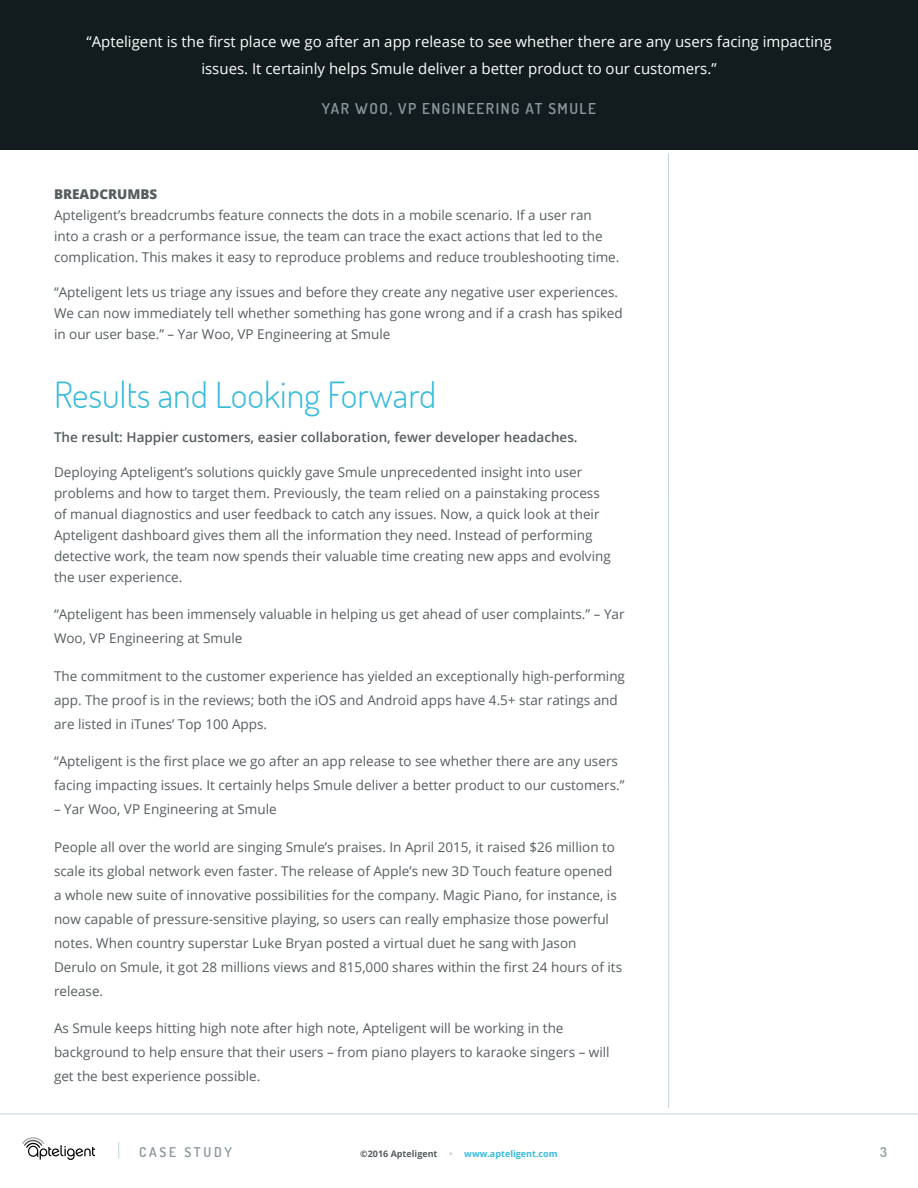
<style>
.page{position:relative;width:918px;height:1188px;background:#fff}
.page>*{position:absolute;margin:0;border:0;box-sizing:border-box;transform-origin:0 0}
.Paragraph_Style_1{font:300 36px "Dosis";color:#37bbdb}
.t1{font:15px/27px "Open Sans";color:#fff;text-align:center}
.t2{font:600 15px "Dosis";letter-spacing:.1em;color:#8a989e}
.Paragraph_Style_1-2{font:13.5px/24px "Open Sans";color:#565e61}
.Paragraph_Style_1-3{font:600 13.5px "Open Sans";color:#565e61}
.t3{font:600 13.5px "Dosis";letter-spacing:.2em;color:#8a989e}
.t4{font:700 9px "Open Sans";color:#37bbdb}
.t5{font:700 9px "Open Sans";color:#565e61}
.s1{font-weight:800}
.s2{color:#c3d4db}
</style>
<div class="page">
<hr style="left:0;top:1113px;width:918px;height:1px;background:#c3d4db">
<svg style="left:22px;top:1137px;width:73px;height:23px"></svg>
<svg style="left:118px;top:1142px;width:1px;height:16px"></svg>
<hr style="left:668px;top:153px;width:1px;height:955px;background:#c3d4db">
<div style="left:0;top:0;width:918px;height:149px;background:#121b1d"></div>
<p class="t1" style="left:86px;top:27px;width:747px">“Apteligent is the first place we go after an app release to see whether there are any users facing impacting issues. It certainly helps Smule deliver a better product to our customers.”</p>
<p class="t2" style="left:322px;top:99px;width:276px">YAR WOO, VP ENGINEERING AT SMULE</p>
<p class="Paragraph_Style_1-2" style="left:54px;top:184px;width:567px;line-height:21px"><span class="s1">BREADCRUMBS<br></span>Apteligent’s breadcrumbs feature connects the dots in a mobile scenario. If a user ran into a crash or a performance issue, the team can trace the exact actions that led to the complication. This makes it easy to reproduce problems and reduce troubleshooting time.</p>
<p class="Paragraph_Style_1-2" style="left:54px;top:281px;width:570px;line-height:21px">“Apteligent lets us triage any issues and before they create any negative user experiences.<br>We can now immediately tell whether something has gone wrong and if a crash has spiked in our user base.” – Yar Woo, VP Engineering at Smule</p>
<p class="Paragraph_Style_1" style="left:54px;top:371px;width:384px">Results and Looking Forward</p>
<p class="Paragraph_Style_1-3" style="left:54px;top:428px;width:525px">The result: Happier customers, easier collaboration, fewer developer headaches.</p>
<p class="Paragraph_Style_1-2" style="left:54px;top:461px;width:558px;line-height:21px">Deploying Apteligent’s solutions quickly gave Smule unprecedented insight into user problems and how to target them. Previously, the team relied on a painstaking process of manual diagnostics and user feedback to catch any issues. Now, a quick look at their Apteligent dashboard gives them all the information they need. Instead of performing detective work, the team now spends their valuable time creating new apps and evolving the user experience.</p>
<p class="Paragraph_Style_1-2" style="left:54px;top:602px;width:572px">“Apteligent has been immensely valuable in helping us get ahead of user complaints.” – Yar<br>Woo, VP Engineering at Smule</p>
<p class="Paragraph_Style_1-2" style="left:54px;top:664px;width:573px">The commitment to the customer experience has yielded an exceptionally high-performing app. The proof is in the reviews; both the iOS and Android apps have 4.5+ star ratings and are listed in iTunes’ Top 100 Apps.</p>
<p class="Paragraph_Style_1-2" style="left:54px;top:749px;width:572px">“Apteligent is the first place we go after an app release to see whether there are any users facing impacting issues. It certainly helps Smule deliver a better product to our customers.”</p>
<p class="Paragraph_Style_1-2" style="left:54px;top:797px;width:224px">– Yar Woo, VP Engineering at Smule</p>
<p class="Paragraph_Style_1-2" style="left:54px;top:835px;width:570px">People all over the world are singing Smule’s praises. In April 2015, it raised $26 million to scale its global network even faster. The release of Apple’s new 3D Touch feature opened a whole new suite of innovative possibilities for the company. Magic Piano, for instance, is now capable of pressure-sensitive playing, so users can really emphasize those powerful notes. When country superstar Luke Bryan posted a virtual duet he sang with Jason Derulo on Smule, it got 28 millions views and 815,000 shares within the first 24 hours of its release.</p>
<p class="Paragraph_Style_1-2" style="left:54px;top:1016px;width:557px">As Smule keeps hitting high note after high note, Apteligent will be working in the background to help ensure that their users – from piano players to karaoke singers – will get the best experience possible.</p>
<p class="t3" style="left:139px;top:1143px;width:94px">CASE STUDY</p>
<p class="t5" style="left:360px;top:1147px;width:79px">©2016 Apteligent</p>
<p class="t4" style="left:449px;top:1147px;width:110px"><span class="s2">•</span> www.apteligent.com</p>
<p class="t3" style="left:880px;top:1143px;width:8px">3</p>
</div>
